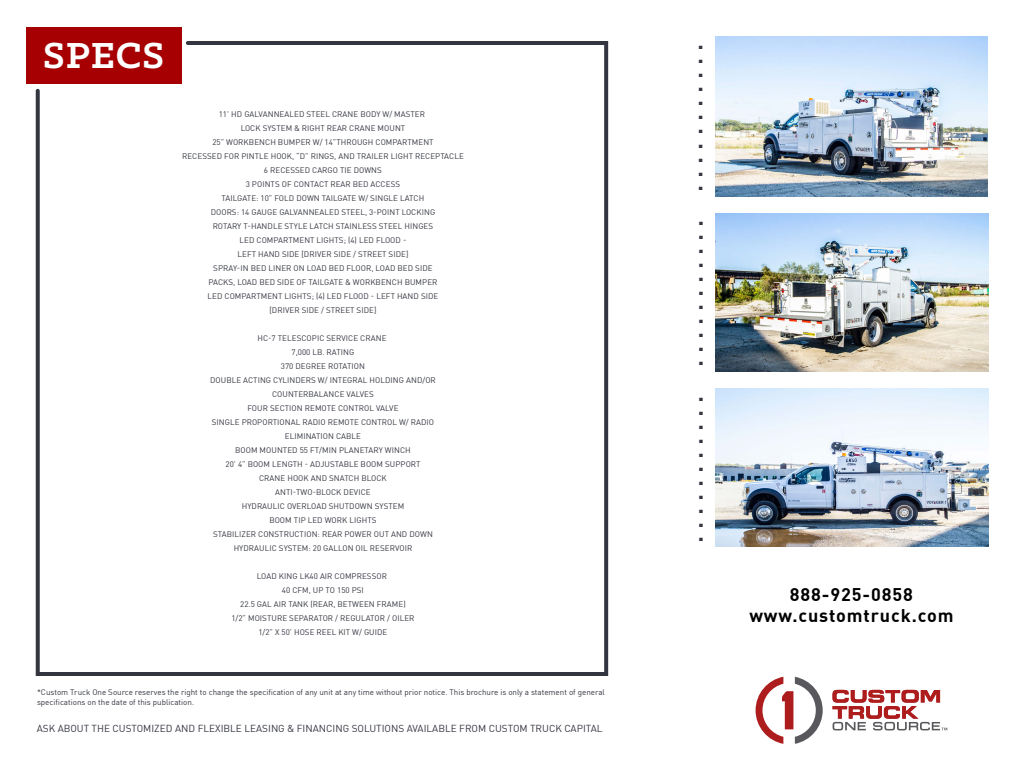
<style>
.page{position:relative;width:1024px;height:768px;background:#fff}
.page>*{position:absolute;margin:0;border:0;box-sizing:border-box;transform-origin:0 0}
.t1{font:700 41px "Klinic Slab";letter-spacing:.025em;color:#fff}
.t2{font:700 23px "DIN Pro";color:#333640}
.t3{font:700 18px "DIN Pro";letter-spacing:.05em;color:#000}
.t4{font:10px "DIN Pro";color:#333640}
.t5{font:8px/9.6px "DIN Pro";letter-spacing:.01em;color:#333640}
</style>
<div class="page">
<img style="left:715px;top:36px;width:273px;height:160px">
<img style="left:716px;top:213px;width:272px;height:158px">
<img style="left:716px;top:388px;width:272px;height:159px">
<div style="left:26px;top:27px;width:156px;height:57px;background:#a60003"></div>
<svg style="left:35px;top:41px;width:574px;height:635px"></svg>
<svg style="left:756px;top:677px;width:67px;height:67px"></svg>
<svg style="left:833px;top:690px;width:114px;height:40px"></svg>
<p class="t1" style="left:43px;top:28px;width:123px">SPECS</p>
<p class="t5" style="left:219px;top:109px;width:208px">11’ HD GALVANNEALED STEEL CRANE BODY W/ MASTER</p>
<p class="t5" style="left:241px;top:123px;width:166px">LOCK SYSTEM &amp; RIGHT REAR CRANE MOUNT</p>
<p class="t5" style="left:212px;top:137px;width:223px">25” WORKBENCH BUMPER W/ 14”THROUGH COMPARTMENT</p>
<p class="t5" style="left:182px;top:151px;width:283px">RECESSED FOR PINTLE HOOK, “D” RINGS, AND TRAILER LIGHT RECEPTACLE</p>
<p class="t5" style="left:264px;top:165px;width:120px">6 RECESSED CARGO TIE DOWNS</p>
<p class="t5" style="left:246px;top:179px;width:156px">3 POINTS OF CONTACT REAR BED ACCESS</p>
<p class="t5" style="left:222px;top:193px;width:204px">TAILGATE: 10” FOLD DOWN TAILGATE W/ SINGLE LATCH</p>
<p class="t5" style="left:211px;top:207px;width:226px">DOORS: 14 GAUGE GALVANNEALED STEEL, 3-POINT LOCKING</p>
<p class="t5" style="left:213px;top:221px;width:222px">ROTARY T-HANDLE STYLE LATCH STAINLESS STEEL HINGES</p>
<p class="t5" style="left:240px;top:235px;width:168px">LED COMPARTMENT LIGHTS; (4) LED FLOOD -</p>
<p class="t5" style="left:237px;top:249px;width:173px">LEFT HAND SIDE [DRIVER SIDE / STREET SIDE]</p>
<p class="t5" style="left:213px;top:263px;width:221px">SPRAY-IN BED LINER ON LOAD BED FLOOR, LOAD BED SIDE</p>
<p class="t5" style="left:208px;top:277px;width:231px">PACKS, LOAD BED SIDE OF TAILGATE &amp; WORKBENCH BUMPER</p>
<p class="t5" style="left:208px;top:291px;width:232px">LED COMPARTMENT LIGHTS; (4) LED FLOOD - LEFT HAND SIDE</p>
<p class="t5" style="left:269px;top:305px;width:109px">[DRIVER SIDE / STREET SIDE]</p>
<p class="t5" style="left:257px;top:333px;width:131px">HC-7 TELESCOPIC SERVICE CRANE</p>
<p class="t5" style="left:292px;top:347px;width:64px">7,000 LB. RATING</p>
<p class="t5" style="left:281px;top:361px;width:86px">370 DEGREE ROTATION</p>
<p class="t5" style="left:210px;top:375px;width:227px">DOUBLE ACTING CYLINDERS W/ INTEGRAL HOLDING AND/OR</p>
<p class="t5" style="left:272px;top:389px;width:103px">COUNTERBALANCE VALVES</p>
<p class="t5" style="left:247px;top:403px;width:153px">FOUR SECTION REMOTE CONTROL VALVE</p>
<p class="t5" style="left:212px;top:417px;width:224px">SINGLE PROPORTIONAL RADIO REMOTE CONTROL W/ RADIO</p>
<p class="t5" style="left:285px;top:431px;width:78px">ELIMINATION CABLE</p>
<p class="t5" style="left:235px;top:445px;width:177px">BOOM MOUNTED 55 FT/MIN PLANETARY WINCH</p>
<p class="t5" style="left:226px;top:459px;width:196px">20’ 4” BOOM LENGTH - ADJUSTABLE BOOM SUPPORT</p>
<p class="t5" style="left:259px;top:473px;width:129px">CRANE HOOK AND SNATCH BLOCK</p>
<p class="t5" style="left:275px;top:487px;width:97px">ANTI-TWO-BLOCK DEVICE</p>
<p class="t5" style="left:242px;top:501px;width:164px">HYDRAULIC OVERLOAD SHUTDOWN SYSTEM</p>
<p class="t5" style="left:269px;top:515px;width:109px">BOOM TIP LED WORK LIGHTS</p>
<p class="t5" style="left:213px;top:529px;width:221px">STABILIZER CONSTRUCTION: REAR POWER OUT AND DOWN</p>
<p class="t5" style="left:234px;top:543px;width:180px">HYDRAULIC SYSTEM: 20 GALLON OIL RESERVOIR</p>
<p class="t5" style="left:257px;top:571px;width:132px">LOAD KING LK40 AIR COMPRESSOR</p>
<p class="t5" style="left:282px;top:585px;width:83px">40 CFM, UP TO 150 PSI</p>
<p class="t5" style="left:240px;top:599px;width:167px">22.5 GAL AIR TANK (REAR, BETWEEN FRAME)</p>
<p class="t5" style="left:231px;top:613px;width:185px">1/2” MOISTURE SEPARATOR / REGULATOR / OILER</p>
<p class="t5" style="left:258px;top:627px;width:131px">1/2” X 50’ HOSE REEL KIT W/ GUIDE</p>
<p class="t5" style="left:37px;top:687px;width:569px">*Custom Truck One Source reserves the right to change the specification of any unit at any time without prior notice. This brochure is only a statement of general specifications on the date of this publication.</p>
<p class="t4" style="left:37px;top:721px;width:567px">ASK ABOUT THE CUSTOMIZED AND FLEXIBLE LEASING &amp; FINANCING SOLUTIONS AVAILABLE FROM CUSTOM TRUCK CAPITAL</p>
<p class="t2" style="left:697px;top:23px;width:8px">.</p>
<p class="t2" style="left:697px;top:37px;width:8px">.</p>
<p class="t2" style="left:697px;top:51px;width:8px">.</p>
<p class="t2" style="left:697px;top:65px;width:8px">.</p>
<p class="t2" style="left:697px;top:79px;width:8px">.</p>
<p class="t2" style="left:697px;top:93px;width:8px">.</p>
<p class="t2" style="left:697px;top:107px;width:8px">.</p>
<p class="t2" style="left:697px;top:121px;width:8px">.</p>
<p class="t2" style="left:697px;top:135px;width:8px">.</p>
<p class="t2" style="left:697px;top:149px;width:8px">.</p>
<p class="t2" style="left:697px;top:163px;width:8px">.</p>
<p class="t2" style="left:698px;top:199px;width:8px">.</p>
<p class="t2" style="left:698px;top:213px;width:8px">.</p>
<p class="t2" style="left:698px;top:227px;width:8px">.</p>
<p class="t2" style="left:698px;top:241px;width:8px">.</p>
<p class="t2" style="left:698px;top:255px;width:8px">.</p>
<p class="t2" style="left:698px;top:269px;width:8px">.</p>
<p class="t2" style="left:698px;top:283px;width:8px">.</p>
<p class="t2" style="left:698px;top:297px;width:8px">.</p>
<p class="t2" style="left:698px;top:311px;width:8px">.</p>
<p class="t2" style="left:698px;top:325px;width:8px">.</p>
<p class="t2" style="left:698px;top:339px;width:8px">.</p>
<p class="t2" style="left:698px;top:374px;width:8px">.</p>
<p class="t2" style="left:698px;top:388px;width:8px">.</p>
<p class="t2" style="left:698px;top:402px;width:8px">.</p>
<p class="t2" style="left:698px;top:416px;width:8px">.</p>
<p class="t2" style="left:698px;top:430px;width:8px">.</p>
<p class="t2" style="left:698px;top:444px;width:8px">.</p>
<p class="t2" style="left:698px;top:458px;width:8px">.</p>
<p class="t2" style="left:698px;top:472px;width:8px">.</p>
<p class="t2" style="left:698px;top:486px;width:8px">.</p>
<p class="t2" style="left:698px;top:500px;width:8px">.</p>
<p class="t2" style="left:698px;top:514px;width:8px">.</p>
<p class="t3" style="left:790px;top:580px;width:124px">888-925-0858</p>
<p class="t3" style="left:749px;top:602px;width:206px">www.customtruck.com</p>
</div>
